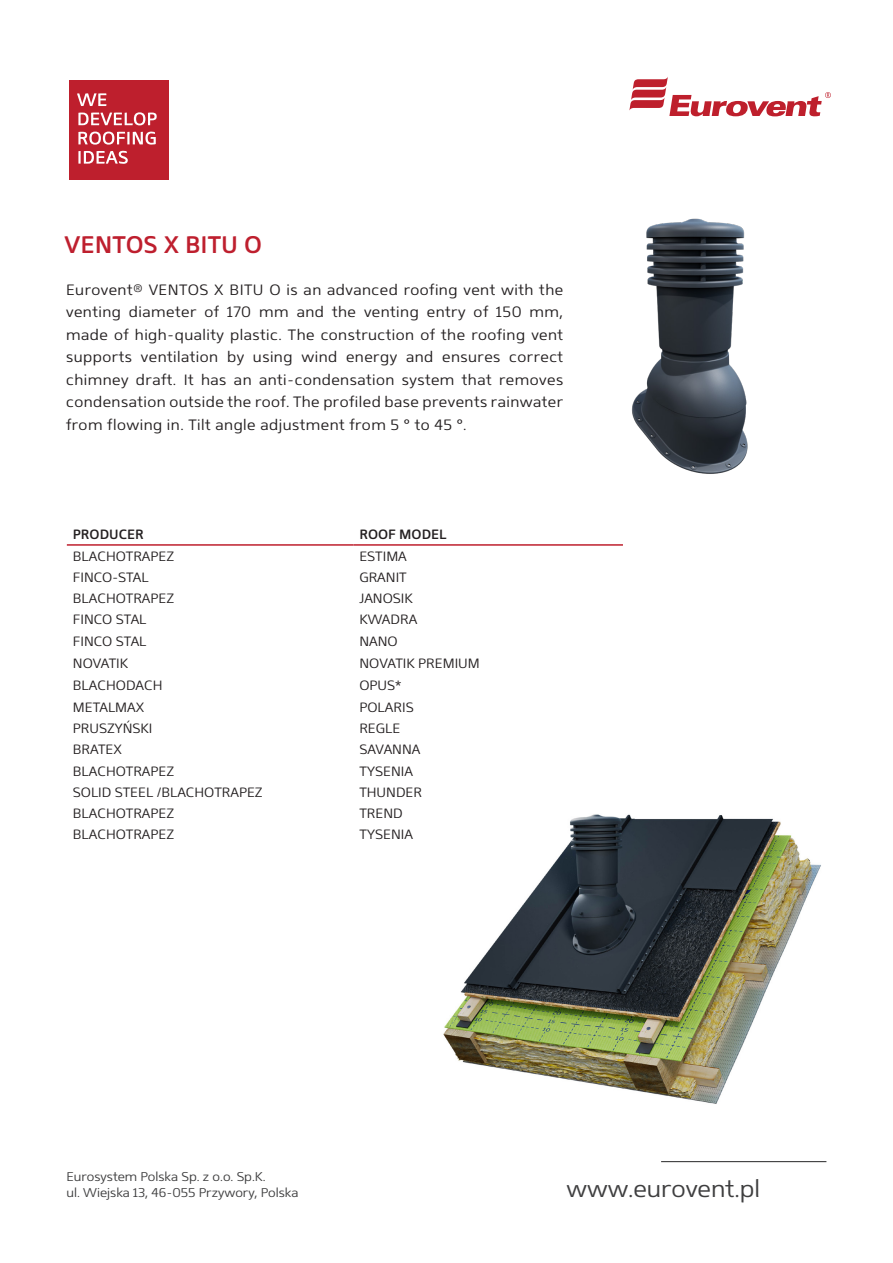
<style>
.page{position:relative;width:893px;height:1263px;background:#fff}
.page>*{position:absolute;margin:0;border:0;box-sizing:border-box;transform-origin:0 0}
.t1{font:300 24px "Mentone";color:#3e3e3f}
.t2{font:600 24px "Mentone";color:#be1f2e}
.t3{font:300 15px/22.5px "Mentone";letter-spacing:.03em;color:#231f20;text-align:justify}
.t4{font:300 13.5px "Mentone";color:#231f20}
.t5{font:600 13.5px "Mentone";color:#231f20}
.t6{font:300 12.75px/15.3px "Mentone";color:#3e3e3f}
</style>
<div class="page">
<hr style="left:661px;top:1161px;width:165px;height:1px;background:#3e3e3f">
<svg style="left:629px;top:77px;width:202px;height:39px"></svg>
<svg style="left:69px;top:80px;width:100px;height:100px;background:#c63b47"></svg>
<img style="left:632px;top:218px;width:116px;height:256px">
<hr style="left:67px;top:544px;width:286px;height:2px;background:#be1f2d">
<hr style="left:353px;top:544px;width:270px;height:2px;background:#be1f2d">
<img style="left:443px;top:814px;width:378px;height:290px">
<p class="t2" style="left:65px;top:229px;width:199px">VENTOS X BITU O</p>
<p class="t3" style="left:66px;top:278px;width:499px">Eurovent® VENTOS X BITU O is an advanced roofing vent with the venting diameter of 170 mm and the venting entry of 150 mm, made of high-quality plastic. The construction of the roofing vent supports ventilation by using wind energy and ensures correct chimney draft. It has an anti-condensation system that removes condensation outside the roof. The profiled base prevents rainwater from flowing in. Tilt angle adjustment from 5 ° to 45 °.</p>
<p class="t5" style="left:73px;top:526px;width:72px">PRODUCER</p>
<p class="t5" style="left:359px;top:526px;width:89px">ROOF MODEL</p>
<p class="t4" style="left:73px;top:548px;width:103px">BLACHOTRAPEZ</p>
<p class="t4" style="left:359px;top:548px;width:49px">ESTIMA</p>
<p class="t4" style="left:73px;top:569px;width:77px">FINCO-STAL</p>
<p class="t4" style="left:359px;top:569px;width:49px">GRANIT</p>
<p class="t4" style="left:73px;top:590px;width:103px">BLACHOTRAPEZ</p>
<p class="t4" style="left:359px;top:590px;width:55px">JANOSIK</p>
<p class="t4" style="left:73px;top:612px;width:75px">FINCO STAL</p>
<p class="t4" style="left:359px;top:612px;width:60px">KWADRA</p>
<p class="t4" style="left:73px;top:633px;width:75px">FINCO STAL</p>
<p class="t4" style="left:359px;top:633px;width:40px">NANO</p>
<p class="t4" style="left:73px;top:655px;width:57px">NOVATIK</p>
<p class="t4" style="left:359px;top:655px;width:122px">NOVATIK PREMIUM</p>
<p class="t4" style="left:73px;top:678px;width:91px">BLACHODACH</p>
<p class="t4" style="left:359px;top:678px;width:44px">OPUS*</p>
<p class="t4" style="left:73px;top:699px;width:73px">METALMAX</p>
<p class="t4" style="left:359px;top:699px;width:56px">POLARIS</p>
<p class="t4" style="left:73px;top:720px;width:81px">PRUSZYŃSKI</p>
<p class="t4" style="left:359px;top:720px;width:42px">REGLE</p>
<p class="t4" style="left:73px;top:741px;width:51px">BRATEX</p>
<p class="t4" style="left:359px;top:741px;width:63px">SAVANNA</p>
<p class="t4" style="left:73px;top:763px;width:103px">BLACHOTRAPEZ</p>
<p class="t4" style="left:359px;top:763px;width:55px">TYSENIA</p>
<p class="t4" style="left:73px;top:784px;width:191px">SOLID STEEL /BLACHOTRAPEZ</p>
<p class="t4" style="left:359px;top:784px;width:64px">THUNDER</p>
<p class="t4" style="left:73px;top:805px;width:103px">BLACHOTRAPEZ</p>
<p class="t4" style="left:359px;top:805px;width:45px">TREND</p>
<p class="t4" style="left:73px;top:826px;width:103px">BLACHOTRAPEZ</p>
<p class="t4" style="left:359px;top:826px;width:55px">TYSENIA</p>
<p class="t6" style="left:67px;top:1169px;width:233px">Eurosystem Polska Sp. z o.o. Sp.K.<br>ul. Wiejska 13, 46-055 Przywory, Polska</p>
<h1 class="t1" style="left:567px;top:1174px;width:195px">www.eurovent.pl</h1>
</div>
